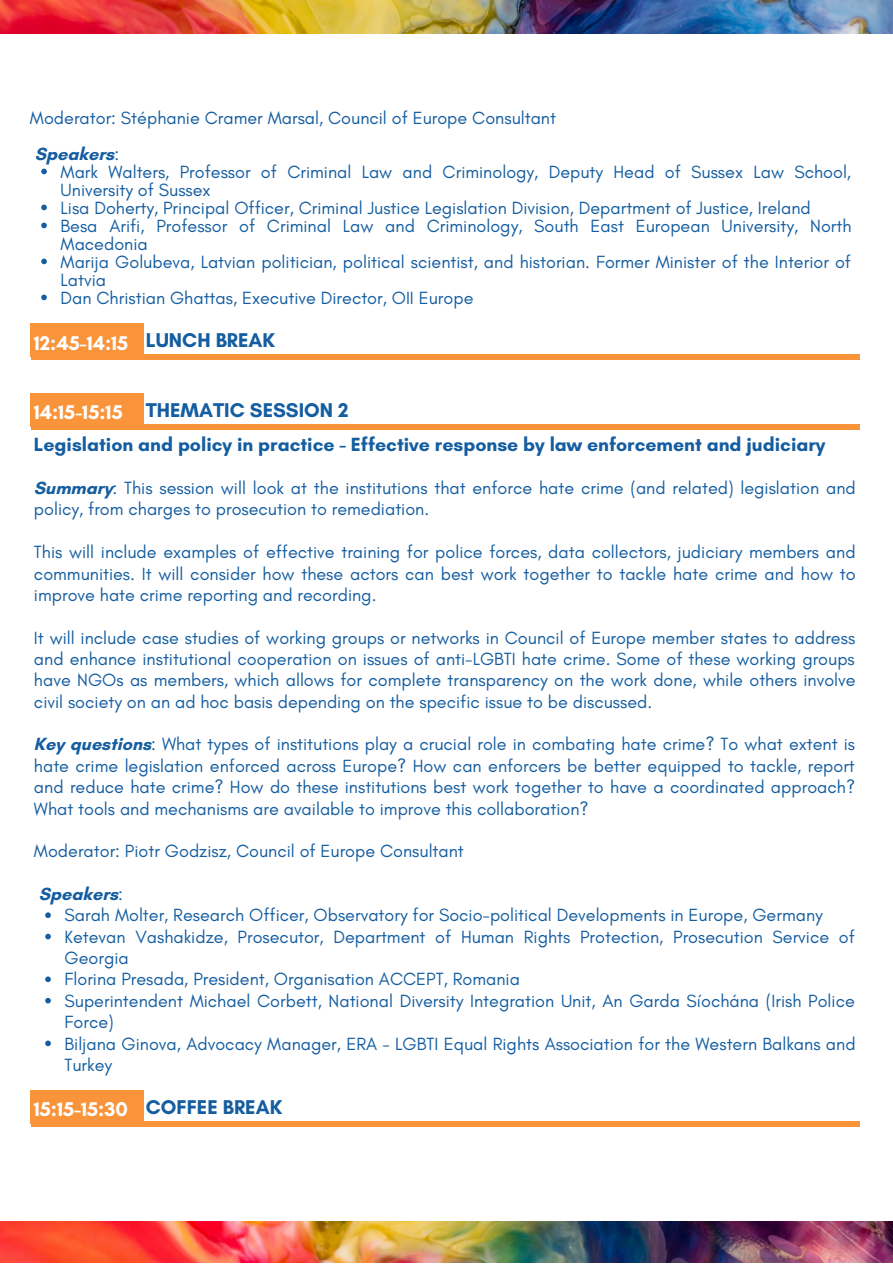
<style>
.page{position:relative;width:893px;height:1264px;background:#fff}
.page>*{position:absolute;margin:0;border:0;box-sizing:border-box;transform-origin:0 0}
.t1{font:700 20.25px "Glacial Indifference";color:#fff}
.t2{font:700 20.25px "Glacial Indifference";color:#145da0}
.t3{font:700 19.5px "Glacial Indifference";color:#145da0}
.t4{font:18px/21.3px "Glacial Indifference";color:#145da0}
.t5{font:700 18px "Glacial Indifference";color:#145da0}
.s1{font-weight:700}
.s2{color:#145da0}
.s3{color:#fff}
.s4{font-weight:400}
</style>
<div class="page">
<svg style="left:45px;top:912px;width:6px;height:6px"></svg>
<svg style="left:45px;top:933px;width:6px;height:6px"></svg>
<svg style="left:45px;top:976px;width:6px;height:6px"></svg>
<svg style="left:45px;top:997px;width:6px;height:6px"></svg>
<svg style="left:45px;top:1040px;width:6px;height:6px"></svg>
<div style="left:31px;top:424px;width:828px;height:5px;background:#f9943b"></div>
<div style="left:30px;top:393px;width:114px;height:34px;background:#f9943b"></div>
<div style="left:31px;top:1121px;width:828px;height:5px;background:#f9943b"></div>
<div style="left:30px;top:1090px;width:114px;height:33px;background:#f9943b"></div>
<div style="left:31px;top:354px;width:828px;height:6px;background:#f9943b"></div>
<div style="left:30px;top:323px;width:114px;height:34px;background:#f9943b"></div>
<img style="left:0;top:1221px;width:892px;height:41px">
<img style="left:0;top:0;width:892px;height:34px">
<svg style="left:41px;top:169px;width:6px;height:5px"></svg>
<svg style="left:41px;top:205px;width:6px;height:5px"></svg>
<svg style="left:41px;top:223px;width:6px;height:5px"></svg>
<svg style="left:41px;top:258px;width:6px;height:6px"></svg>
<svg style="left:41px;top:294px;width:6px;height:6px"></svg>
<p class="t4" style="left:30px;top:99px;width:527px;line-height:36px">Moderator: Stéphanie Cramer Marsal, Council of Europe Consultant<br><span class="s1">Speakers</span>:</p>
<p class="t4" style="left:61px;top:162px;width:792px;line-height:18px">Mark Walters, Professor of Criminal Law and Criminology, Deputy Head of Sussex Law School, University of Sussex<br>Lisa Doherty, Principal Officer, Criminal Justice Legislation Division, Department of Justice, Ireland Besa Arifi, Professor of Criminal Law and Criminology, South East European University, North Macedonia<br>Marija Golubeva, Latvian politician, political scientist, and historian. Former Minister of the Interior of Latvia<br>Dan Christian Ghattas, Executive Director, OII Europe</p>
<p class="t1" style="left:34px;top:330px;width:243px">12:45-14:15 <span class="s2">LUNCH BREAK</span></p>
<p class="t2" style="left:34px;top:397px;width:316px"><span class="s3">14:15-15:15</span> THEMATIC SESSION 2</p>
<p class="t3" style="left:34px;top:433px;width:793px">Legislation and policy in practice - Effective response by law enforcement and judiciary</p>
<p class="t4" style="left:34px;top:477px;width:823px"><span class="s1">Summary</span>: This session will look at the institutions that enforce hate crime (and related) legislation and policy, from charges to prosecution to remediation.</p>
<p class="t4" style="left:34px;top:541px;width:823px;text-align:justify">This will include examples of effective training for police forces, data collectors, judiciary members and communities. It will consider how these actors can best work together to tackle hate crime and how to improve hate crime reporting and recording.</p>
<p class="t4" style="left:34px;top:626px;width:823px;text-align:justify">It will include case studies of working groups or networks in Council of Europe member states to address and enhance institutional cooperation on issues of anti-LGBTI hate crime. Some of these working groups have NGOs as members, which allows for complete transparency on the work done, while others involve civil society on an ad hoc basis depending on the specific issue to be discussed.</p>
<p class="t4" style="left:34px;top:733px;width:822px;text-align:justify"><span class="s1">Key questions</span>: What types of institutions play a crucial role in combating hate crime? To what extent is hate crime legislation enforced across Europe? How can enforcers be better equipped to tackle, report and reduce hate crime? How do these institutions best work together to have a coordinated approach?<br>What tools and mechanisms are available to improve this collaboration?</p>
<p class="t4" style="left:34px;top:840px;width:431px">Moderator: Piotr Godzisz, Council of Europe Consultant</p>
<p class="t5" style="left:39px;top:882px;width:86px">Speakers<span class="s4">:</span></p>
<p class="t4" style="left:65px;top:904px;width:792px">Sarah Molter, Research Officer, Observatory for Socio-political Developments in Europe, Germany Ketevan Vashakidze, Prosecutor, Department of Human Rights Protection, Prosecution Service of Georgia<br>Florina Presada, President, Organisation ACCEPT, Romania<br>Superintendent Michael Corbett, National Diversity Integration Unit, An Garda Síochána (Irish Police Force)<br>Biljana Ginova, Advocacy Manager, ERA - LGBTI Equal Rights Association for the Western Balkans and Turkey</p>
<p class="t1" style="left:34px;top:1096px;width:250px">15:15-15:30 <span class="s2">COFFEE BREAK</span></p>
</div>
